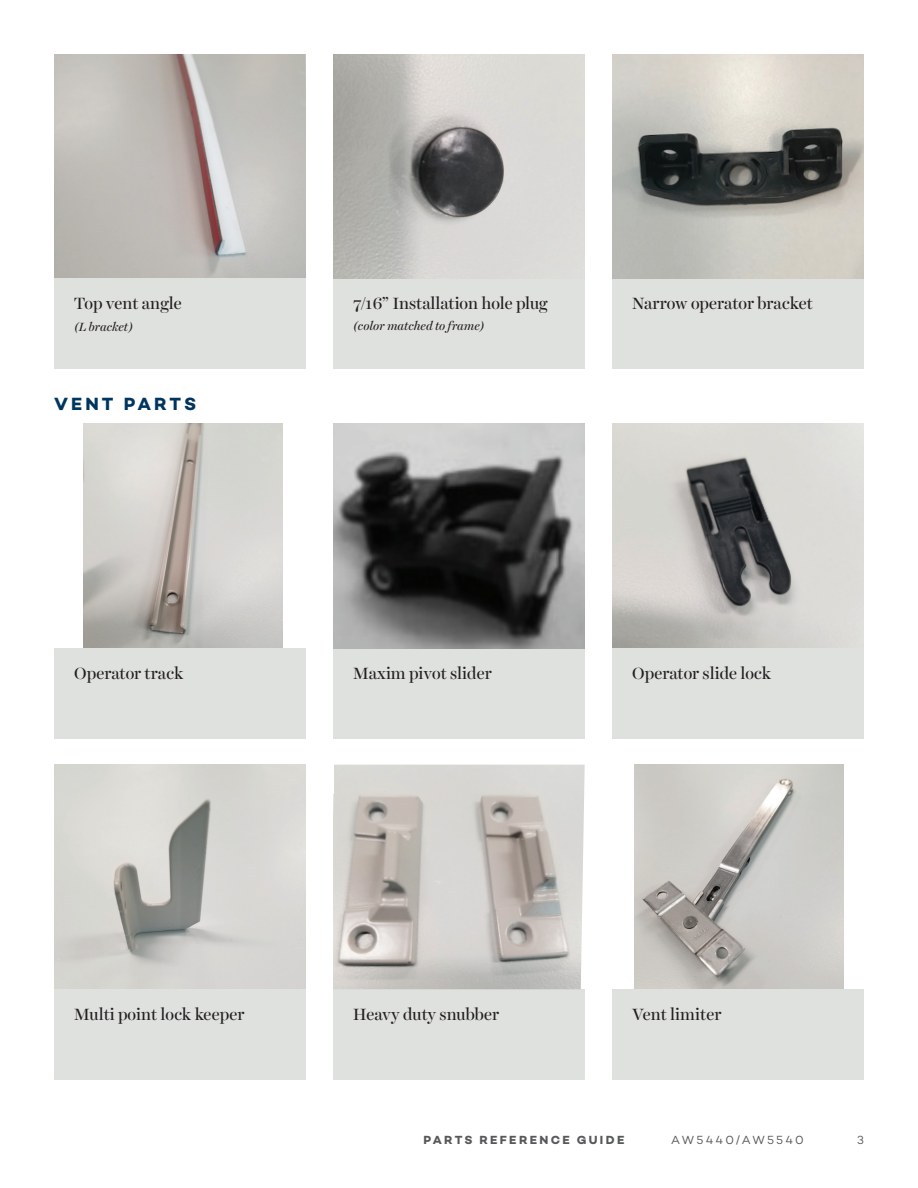
<style>
.page{position:relative;width:918px;height:1188px;background:#fff}
.page>*{position:absolute;margin:0;border:0;box-sizing:border-box;transform-origin:0 0}
.t1{font:700 18px "Campton";letter-spacing:.16em;color:#003560}
.t2{font:16.5px "Harriet Display";color:#231f20}
.t3{font:italic 12px "Harriet Display";letter-spacing:-.005em;color:#231f20}
.t4{font:700 12px "Campton";letter-spacing:.19em;color:#57585a}
.t5{font:12px "Campton";letter-spacing:.18em;color:#57585a}
</style>
<div class="page">
<img style="left:612px;top:424px;width:252px;height:225px">
<img style="left:634px;top:765px;width:210px;height:224px">
<img style="left:83px;top:424px;width:200px;height:225px">
<img style="left:54px;top:765px;width:252px;height:224px">
<img style="left:54px;top:54px;width:252px;height:225px">
<div style="left:54px;top:279px;width:252px;height:90px;background:#dfe1df"></div>
<div style="left:54px;top:649px;width:252px;height:90px;background:#dfe1df"></div>
<div style="left:54px;top:989px;width:252px;height:91px;background:#dfe1df"></div>
<div style="left:612px;top:279px;width:252px;height:90px;background:#dfe1df"></div>
<div style="left:612px;top:649px;width:252px;height:90px;background:#dfe1df"></div>
<div style="left:612px;top:989px;width:252px;height:91px;background:#dfe1df"></div>
<div style="left:333px;top:279px;width:252px;height:90px;background:#dfe1df"></div>
<div style="left:333px;top:649px;width:252px;height:90px;background:#dfe1df"></div>
<div style="left:333px;top:989px;width:252px;height:91px;background:#dfe1df"></div>
<img style="left:333px;top:54px;width:252px;height:225px">
<img style="left:612px;top:54px;width:252px;height:224px">
<img style="left:333px;top:424px;width:252px;height:225px">
<img style="left:333px;top:765px;width:252px;height:224px">
<p class="t2" style="left:74px;top:292px;width:109px">Top vent angle</p>
<p class="t3" style="left:74px;top:319px;width:60px">(L bracket)</p>
<p class="t1" style="left:54px;top:393px;width:144px">VENT PARTS</p>
<p class="t2" style="left:74px;top:662px;width:111px">Operator track</p>
<p class="t2" style="left:353px;top:292px;width:196px">7/16” Installation hole plug</p>
<p class="t3" style="left:353px;top:317px;width:133px">(color matched to frame)</p>
<p class="t2" style="left:632px;top:292px;width:182px">Narrow operator bracket</p>
<p class="t2" style="left:353px;top:662px;width:140px">Maxim pivot slider</p>
<p class="t2" style="left:632px;top:662px;width:141px">Operator slide lock</p>
<p class="t2" style="left:74px;top:1002px;width:172px">Multi point lock keeper</p>
<p class="t2" style="left:353px;top:1002px;width:147px">Heavy duty snubber</p>
<p class="t2" style="left:632px;top:1002px;width:91px">Vent limiter</p>
<p class="t4" style="left:423px;top:1132px;width:202px">PARTS REFERENCE GUIDE</p>
<p class="t5" style="left:671px;top:1132px;width:134px">AW5440/AW5540</p>
<p class="t5" style="left:857px;top:1132px;width:8px">3</p>
</div>
